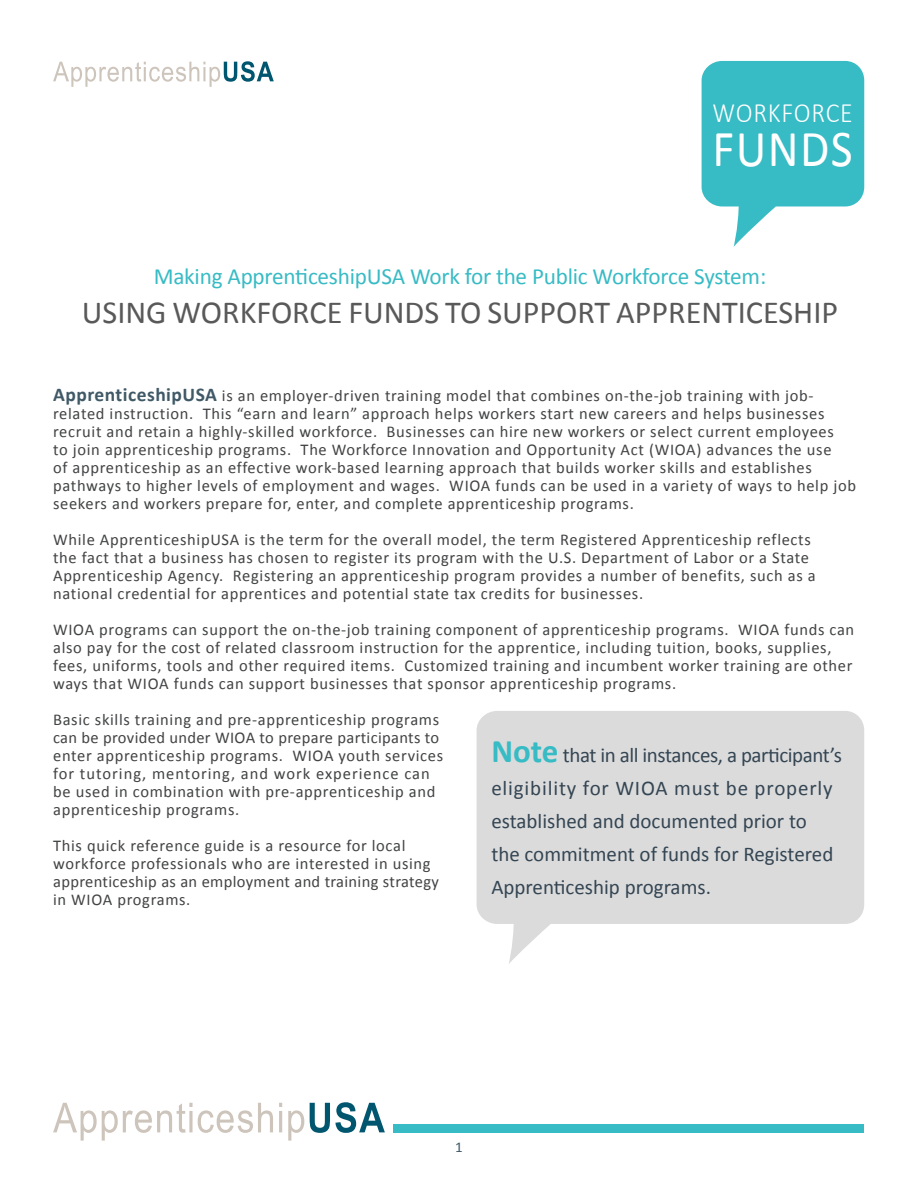
<style>
.page{position:relative;width:918px;height:1188px;background:#fff}
.page>*{position:absolute;margin:0;border:0;box-sizing:border-box;transform-origin:0 0}
.t1{font:52.05px "Calibri";letter-spacing:.03em;color:#fff;scale:.92 1}
.t2{font:32.25px "Calibri";color:#595959}
.t3{font:300 28.05px "Calibri";letter-spacing:.03em;color:#fff;scale:.92 1}
.t4{font:23.25px "Calibri";letter-spacing:-.01em;color:#37bbc4}
.t5{font:21px/33px "Calibri";color:#344553}
.t6{font:16.5px/18px "Calibri";letter-spacing:.04em;color:#424344}
.t7{font:15px "Calibri";color:#405967}
.s1{font-weight:700;font-size:19.5px;color:#405967}
.s2{font-weight:700;font-size:33px;color:#37bbc4}
</style>
<div class="page">
<svg style="left:477px;top:711px;width:387px;height:253px;fill:#dbdbdb"></svg>
<svg style="left:702px;top:61px;width:162px;height:186px"></svg>
<div style="left:393px;top:1125px;width:471px;height:8px;background:#37bbc4"></div>
<svg style="left:53px;top:1103px;width:220px;height:38px"></svg>
<svg style="left:279px;top:1103px;width:3px;height:4px"></svg>
<hr style="left:279px;top:1111px;width:3px;height:21px;background:#cdc4bb">
<svg style="left:288px;top:1110px;width:16px;height:31px"></svg>
<svg style="left:310px;top:1102px;width:75px;height:31px"></svg>
<svg style="left:53px;top:61px;width:221px;height:26px"></svg>
<h3 class="t3" style="left:713px;top:95px;width:154px">WORKFORCE</h3>
<h1 class="t1" style="left:713px;top:115px;width:154px">FUNDS</h1>
<h3 class="t4" style="left:154px;top:262px;width:614px">Making ApprenticeshipUSA Work for the Public Workforce System:</h3>
<h2 class="t2" style="left:82px;top:292px;width:758px">USING WORKFORCE FUNDS TO SUPPORT APPRENTICESHIP</h2>
<p class="t6" style="left:53px;top:387px;width:804px"><span class="s1">ApprenticeshipUSA</span> is an employer-driven training model that combines on-the-job training with job&shy;related instruction. This “earn and learn” approach helps workers start new careers and helps businesses recruit and retain a highly-skilled workforce. Businesses can hire new workers or select current employees<br>to join apprenticeship programs. The Workforce Innovation and Opportunity Act (WIOA) advances the use<br>of apprenticeship as an effective work-based learning approach that builds worker skills and establishes pathways to higher levels of employment and wages. WIOA funds can be used in a variety of ways to help job seekers and workers prepare for, enter, and complete apprenticeship programs.</p>
<p class="t6" style="left:53px;top:531px;width:764px">While ApprenticeshipUSA is the term for the overall model, the term Registered Apprenticeship reflects the fact that a business has chosen to register its program with the U.S. Department of Labor or a State Apprenticeship Agency. Registering an apprenticeship program provides a number of benefits, such as a national credential for apprentices and potential state tax credits for businesses.</p>
<p class="t6" style="left:53px;top:621px;width:803px">WIOA programs can support the on-the-job training component of apprenticeship programs. WIOA funds can also pay for the cost of related classroom instruction for the apprentice, including tuition, books, supplies, fees, uniforms, tools and other required items. Customized training and incumbent worker training are other ways that WIOA funds can support businesses that sponsor apprenticeship programs.</p>
<p class="t6" style="left:53px;top:711px;width:392px">Basic skills training and pre-apprenticeship programs can be provided under WIOA to prepare participants to enter apprenticeship programs. WIOA youth services for tutoring, mentoring, and work experience can be used in combination with pre-apprenticeship and apprenticeship programs.</p>
<p class="t6" style="left:53px;top:837px;width:387px">This quick reference guide is a resource for local workforce professionals who are interested in using apprenticeship as an employment and training strategy in WIOA programs.</p>
<p class="t5" style="left:491px;top:738px;width:352px"><span class="s2">Note</span> that in all instances, a participant’s eligibility for WIOA must be properly established and documented prior to<br>the commitment of funds for Registered Apprenticeship programs.</p>
<p class="t7" style="left:455px;top:1137px;width:9px">1</p>
</div>
